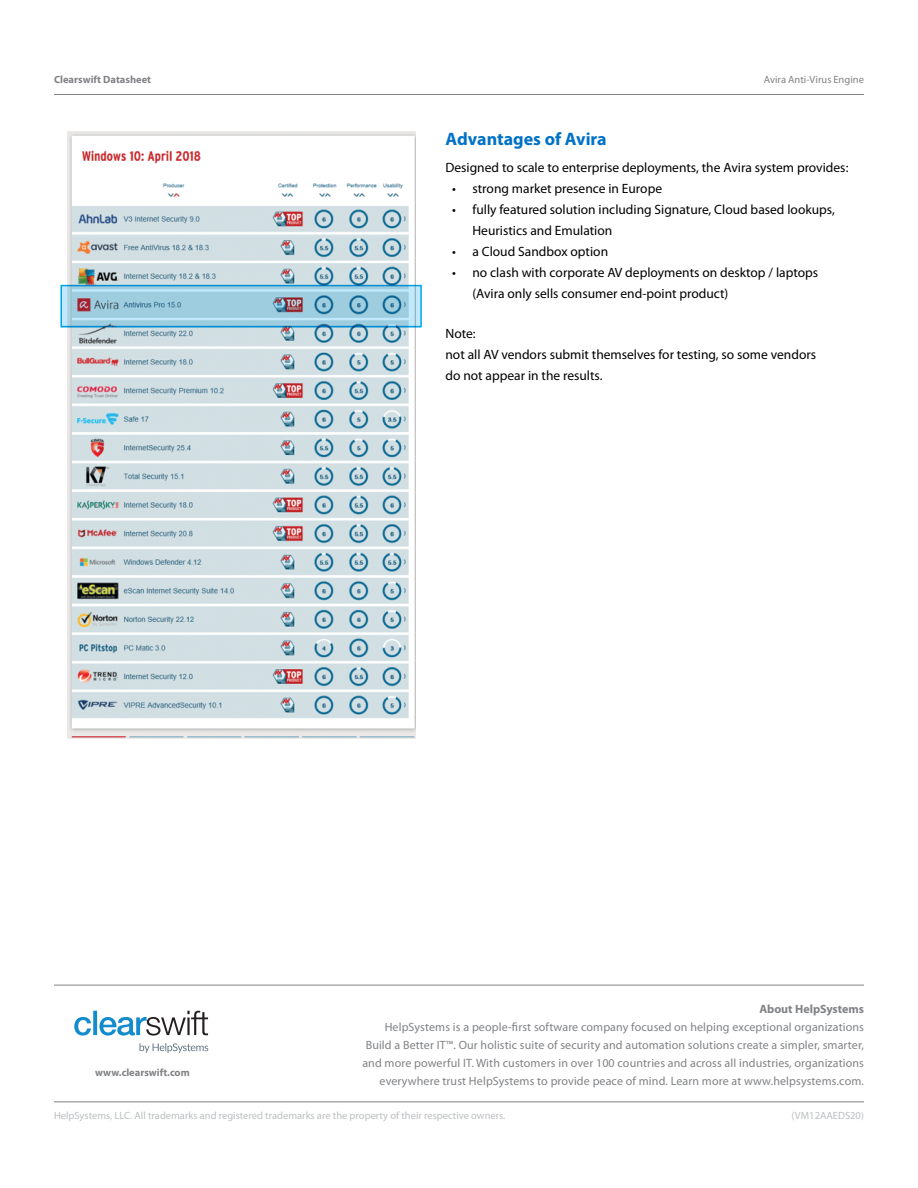
<style>
.page{position:relative;width:918px;height:1188px;background:#fff}
.page>*{position:absolute;margin:0;border:0;box-sizing:border-box;transform-origin:0 0}
.t1{font:700 18px "Myriad Pro";color:#0072c6}
.t2{font:13.5px/21px "Myriad Pro";color:#000}
.t3{font:12px/18px "Myriad Pro";letter-spacing:.01em;color:#808285;text-align:right}
.t4{font:700 12px "Myriad Pro";color:#808285}
.t5{font:10.5px "Myriad Pro";color:#bcbec0}
.t6{font:700 10.5px "Myriad Pro";color:#808285}
.t7{font:10.5px "Myriad Pro";color:#808285}
</style>
<div class="page">
<hr style="left:54px;top:94px;width:810px;height:1px;background:#808285">
<hr style="left:54px;top:1101px;width:810px;height:1px;background:#808285">
<hr style="left:54px;top:985px;width:810px;height:1px;background:#808285">
<svg style="left:74px;top:1011px;width:134px;height:25px"></svg>
<svg style="left:140px;top:1043px;width:68px;height:10px"></svg>
<img style="left:67px;top:132px;width:349px;height:606px">
<svg style="left:63px;top:288px;width:356px;height:36px;fill:#9dcddf"></svg>
<div style="left:60px;top:285px;width:362px;height:42px;border:2px solid #00aeef"></div>
<p class="t6" style="left:54px;top:72px;width:99px">Clearswift Datasheet</p>
<p class="t7" style="left:764px;top:73px;width:102px">Avira Anti-Virus Engine</p>
<h1 class="t1" style="left:446px;top:127px;width:163px">Advantages of Avira</h1>
<p class="t2" style="left:446px;top:157px;width:404px">Designed to scale to enterprise deployments, the Avira system provides:</p>
<p class="t2" style="left:452px;top:178px;width:211px">• strong market presence in Europe</p>
<p class="t2" style="left:472px;top:199px;width:364px;text-indent:-20px">• fully featured solution including Signature, Cloud based lookups,<br>Heuristics and Emulation</p>
<p class="t2" style="left:452px;top:241px;width:157px">• a Cloud Sandbox option</p>
<p class="t2" style="left:472px;top:262px;width:347px;text-indent:-20px">• no clash with corporate AV deployments on desktop / laptops (Avira only sells consumer end-point product)</p>
<p class="t2" style="left:446px;top:322px;width:372px">Note:<br>not all AV vendors submit themselves for testing, so some vendors do not appear in the results.</p>
<p class="t4" style="left:759px;top:1001px;width:106px">About HelpSystems</p>
<p class="t3" style="left:362px;top:1018px;width:503px">HelpSystems is a people-first software company focused on helping exceptional organizations Build a Better IT™. Our holistic suite of security and automation solutions create a simpler, smarter, and more powerful IT. With customers in over 100 countries and across all industries, organizations everywhere trust HelpSystems to provide peace of mind. Learn more at www.helpsystems.com.</p>
<p class="t6" style="left:95px;top:1065px;width:96px">www.clearswift.com</p>
<p class="t5" style="left:54px;top:1109px;width:453px">HelpSystems, LLC. All trademarks and registered trademarks are the property of their respective owners.</p>
<p class="t5" style="left:791px;top:1109px;width:74px">(VM12AAEDS20)</p>
</div>
